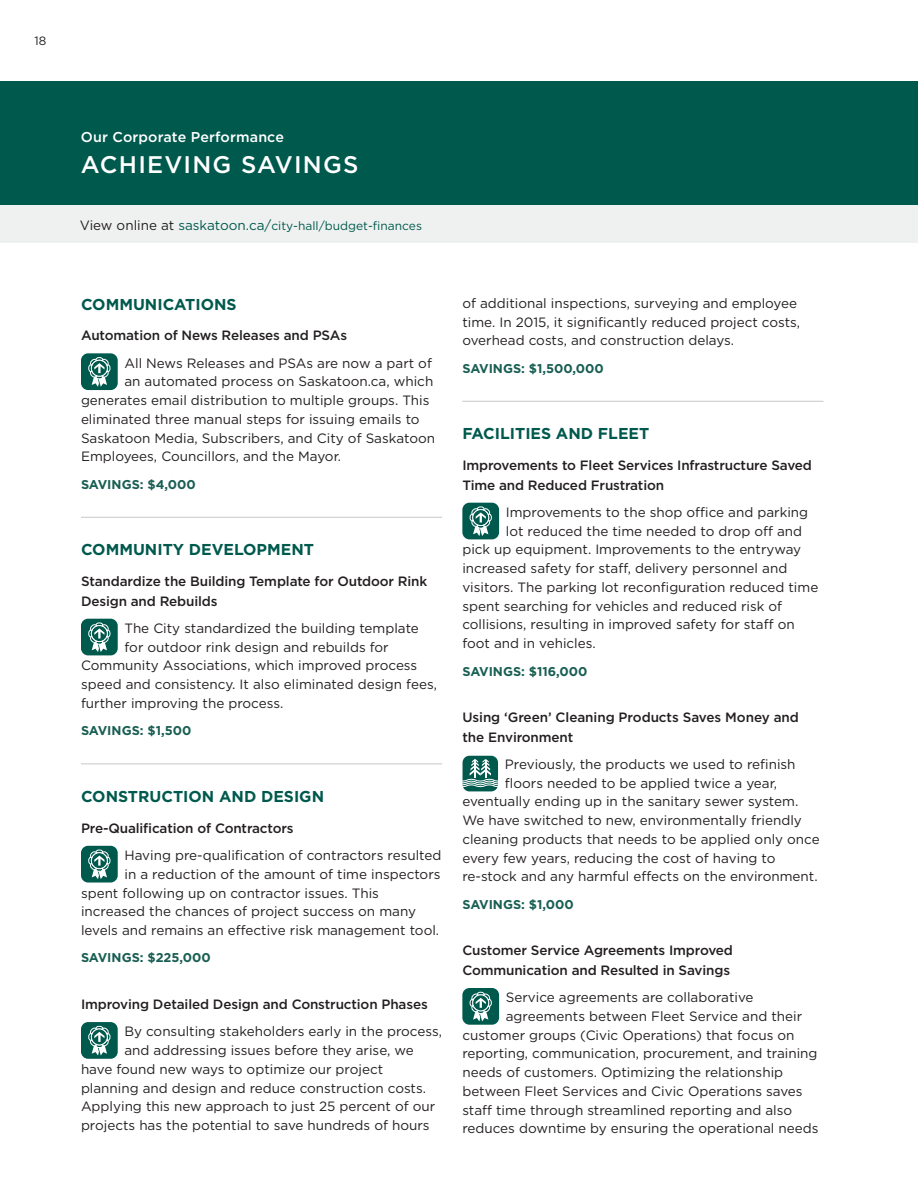
<style>
.page{position:relative;width:918px;height:1188px;background:#fff}
.page>*{position:absolute;margin:0;border:0;box-sizing:border-box;transform-origin:0 0}
.t1{font:500 24px "Gotham";letter-spacing:.05em;color:#fff}
.t2{font:700 15.75px "Gotham";color:#00594d}
.t3{font:500 14.25px "Gotham";letter-spacing:.01em;color:#fff}
.t4{font:13.5px/18.8px "Gotham";color:#231f20}
.t5{font:500 13.5px/19.5px "Gotham";letter-spacing:-.01em;color:#231f20}
.t6{font:700 12.75px "Gotham";color:#185e53}
.t7{font:12px "Gotham";color:#00594d}
.t8{font:12px "Gotham";color:#231f20}
.s1{color:#231f20}
.s2{font-size:13.5px;color:#231f20}
.s3{font-size:13.5px}
</style>
<div class="page">
<div style="left:0;top:81px;width:918px;height:124px;background:#00594d"></div>
<div style="left:0;top:205px;width:918px;height:38px;background:#eff1f0"></div>
<hr style="left:81px;top:517px;width:361px;height:1px;background:#c7c8ca">
<hr style="left:81px;top:763px;width:361px;height:1px;background:#c7c8ca">
<div style="left:81px;top:353px;width:37px;height:37px;background:#00594d;border-radius:7px"></div>
<svg style="left:88px;top:357px;width:23px;height:30px"></svg>
<div style="left:81px;top:619px;width:37px;height:36px;background:#00594d;border-radius:7px"></div>
<svg style="left:87px;top:622px;width:24px;height:34px"></svg>
<div style="left:81px;top:846px;width:37px;height:37px;background:#00594d;border-radius:7px"></div>
<svg style="left:87px;top:849px;width:24px;height:34px"></svg>
<div style="left:81px;top:1022px;width:37px;height:37px;background:#00594d;border-radius:7px"></div>
<svg style="left:87px;top:1025px;width:24px;height:34px"></svg>
<hr style="left:462px;top:401px;width:362px;height:1px;background:#c7c8ca">
<div style="left:462px;top:503px;width:37px;height:36px;background:#00594d;border-radius:7px"></div>
<svg style="left:469px;top:506px;width:24px;height:34px"></svg>
<div style="left:463px;top:756px;width:35px;height:35px;background:#00594d;border-radius:7px"></div>
<svg style="left:462px;top:759px;width:36px;height:29px"></svg>
<div style="left:462px;top:988px;width:37px;height:37px;background:#00594d;border-radius:7px"></div>
<svg style="left:469px;top:991px;width:24px;height:34px"></svg>
<p class="t8" style="left:34px;top:33px;width:13px">18</p>
<p class="t3" style="left:81px;top:127px;width:205px">Our Corporate Performance</p>
<h1 class="t1" style="left:81px;top:148px;width:279px">ACHIEVING SAVINGS</h1>
<p class="t7" style="left:80px;top:216px;width:230px"><span class="s1">View online at</span> saskatoon.ca/namehere</p>
<p class="t7" style="left:80px;top:218px;width:344px"><span class="s2">View online at</span> <span class="s3">saskatoon.ca/</span>city-hall/budget-finances</p>
<p class="t2" style="left:81px;top:294px;width:157px">COMMUNICATIONS</p>
<p class="t5" style="left:81px;top:325px;width:268px">Automation of News Releases and PSAs</p>
<p class="t4" style="left:124px;top:353px;width:309px">All News Releases and PSAs are now a part of</p>
<p class="t4" style="left:124px;top:372px;width:310px">an automated process on Saskatoon.ca, which</p>
<p class="t4" style="left:81px;top:391px;width:350px">generates email distribution to multiple groups. This</p>
<p class="t4" style="left:81px;top:409px;width:340px">eliminated three manual steps for issuing emails to</p>
<p class="t4" style="left:81px;top:428px;width:356px">Saskatoon Media, Subscribers, and City of Saskatoon</p>
<p class="t4" style="left:81px;top:447px;width:262px">Employees, Councillors, and the Mayor.</p>
<p class="t6" style="left:81px;top:476px;width:116px">SAVINGS: $4,000</p>
<p class="t2" style="left:81px;top:539px;width:235px">COMMUNITY DEVELOPMENT</p>
<p class="t5" style="left:81px;top:571px;width:348px">Standardize the Building Template for Outdoor Rink<br>Design and Rebuilds</p>
<p class="t4" style="left:124px;top:618px;width:296px">The City standardized the building template</p>
<p class="t4" style="left:124px;top:637px;width:266px">for outdoor rink design and rebuilds for</p>
<p class="t4" style="left:81px;top:656px;width:338px">Community Associations, which improved process</p>
<p class="t4" style="left:81px;top:675px;width:358px">speed and consistency. It also eliminated design fees,</p>
<p class="t4" style="left:81px;top:693px;width:204px">further improving the process.</p>
<p class="t6" style="left:81px;top:722px;width:112px">SAVINGS: $1,500</p>
<p class="t2" style="left:81px;top:786px;width:245px">CONSTRUCTION AND DESIGN</p>
<p class="t5" style="left:81px;top:818px;width:214px">Pre-Qualification of Contractors</p>
<p class="t4" style="left:124px;top:846px;width:319px">Having pre-qualification of contractors resulted</p>
<p class="t4" style="left:124px;top:864px;width:318px">in a reduction of the amount of time inspectors</p>
<p class="t4" style="left:81px;top:883px;width:299px">spent following up on contractor issues. This</p>
<p class="t4" style="left:81px;top:902px;width:337px">increased the chances of project success on many</p>
<p class="t4" style="left:81px;top:921px;width:360px">levels and remains an effective risk management tool.</p>
<p class="t6" style="left:81px;top:949px;width:131px">SAVINGS: $225,000</p>
<p class="t5" style="left:81px;top:994px;width:348px">Improving Detailed Design and Construction Phases</p>
<p class="t4" style="left:124px;top:1022px;width:319px">By consulting stakeholders early in the process,</p>
<p class="t4" style="left:124px;top:1041px;width:291px">and addressing issues before they arise, we</p>
<p class="t4" style="left:81px;top:1059px;width:304px">have found new ways to optimize our project</p>
<p class="t4" style="left:81px;top:1078px;width:347px">planning and design and reduce construction costs.</p>
<p class="t4" style="left:81px;top:1097px;width:356px">Applying this new approach to just 25 percent of our</p>
<p class="t4" style="left:81px;top:1116px;width:350px">projects has the potential to save hundreds of hours</p>
<p class="t4" style="left:462px;top:293px;width:339px">of additional inspections, surveying and employee time. In 2015, it significantly reduced project costs, overhead costs, and construction delays.</p>
<p class="t6" style="left:462px;top:360px;width:143px">SAVINGS: $1,500,000</p>
<p class="t2" style="left:462px;top:423px;width:188px">FACILITIES AND FLEET</p>
<p class="t5" style="left:462px;top:455px;width:351px">Improvements to Fleet Services Infrastructure Saved<br>Time and Reduced Frustration</p>
<p class="t4" style="left:506px;top:502px;width:304px">Improvements to the shop office and parking</p>
<p class="t4" style="left:506px;top:521px;width:298px">lot reduced the time needed to drop off and</p>
<p class="t4" style="left:462px;top:540px;width:340px">pick up equipment. Improvements to the entryway</p>
<p class="t4" style="left:462px;top:559px;width:326px">increased safety for staff, delivery personnel and</p>
<p class="t4" style="left:462px;top:577px;width:358px">visitors. The parking lot reconfiguration reduced time</p>
<p class="t4" style="left:462px;top:596px;width:321px">spent searching for vehicles and reduced risk of</p>
<p class="t4" style="left:462px;top:615px;width:334px">collisions, resulting in improved safety for staff on</p>
<p class="t4" style="left:462px;top:634px;width:135px">foot and in vehicles.</p>
<p class="t6" style="left:462px;top:663px;width:127px">SAVINGS: $116,000</p>
<p class="t5" style="left:462px;top:707px;width:338px">Using ‘Green’ Cleaning Products Saves Money and the Environment</p>
<p class="t4" style="left:505px;top:754px;width:292px">Previously, the products we used to refinish</p>
<p class="t4" style="left:505px;top:773px;width:274px">floors needed to be applied twice a year,</p>
<p class="t4" style="left:462px;top:792px;width:337px">eventually ending up in the sanitary sewer system.</p>
<p class="t4" style="left:462px;top:811px;width:341px">We have switched to new, environmentally friendly</p>
<p class="t4" style="left:462px;top:829px;width:359px">cleaning products that needs to be applied only once</p>
<p class="t4" style="left:462px;top:848px;width:315px">every few years, reducing the cost of having to</p>
<p class="t4" style="left:462px;top:867px;width:357px">re-stock and any harmful effects on the environment.</p>
<p class="t6" style="left:462px;top:896px;width:113px">SAVINGS: $1,000</p>
<p class="t5" style="left:462px;top:941px;width:272px">Customer Service Agreements Improved<br>Communication and Resulted in Savings</p>
<p class="t4" style="left:506px;top:988px;width:249px">Service agreements are collaborative</p>
<p class="t4" style="left:506px;top:1007px;width:298px">agreements between Fleet Service and their</p>
<p class="t4" style="left:462px;top:1025px;width:334px">customer groups (Civic Operations) that focus on</p>
<p class="t4" style="left:462px;top:1044px;width:357px">reporting, communication, procurement, and training</p>
<p class="t4" style="left:462px;top:1063px;width:322px">needs of customers. Optimizing the relationship</p>
<p class="t4" style="left:462px;top:1082px;width:342px">between Fleet Services and Civic Operations saves</p>
<p class="t4" style="left:462px;top:1100px;width:331px">staff time through streamlined reporting and also</p>
<p class="t4" style="left:462px;top:1119px;width:358px">reduces downtime by ensuring the operational needs</p>
</div>
